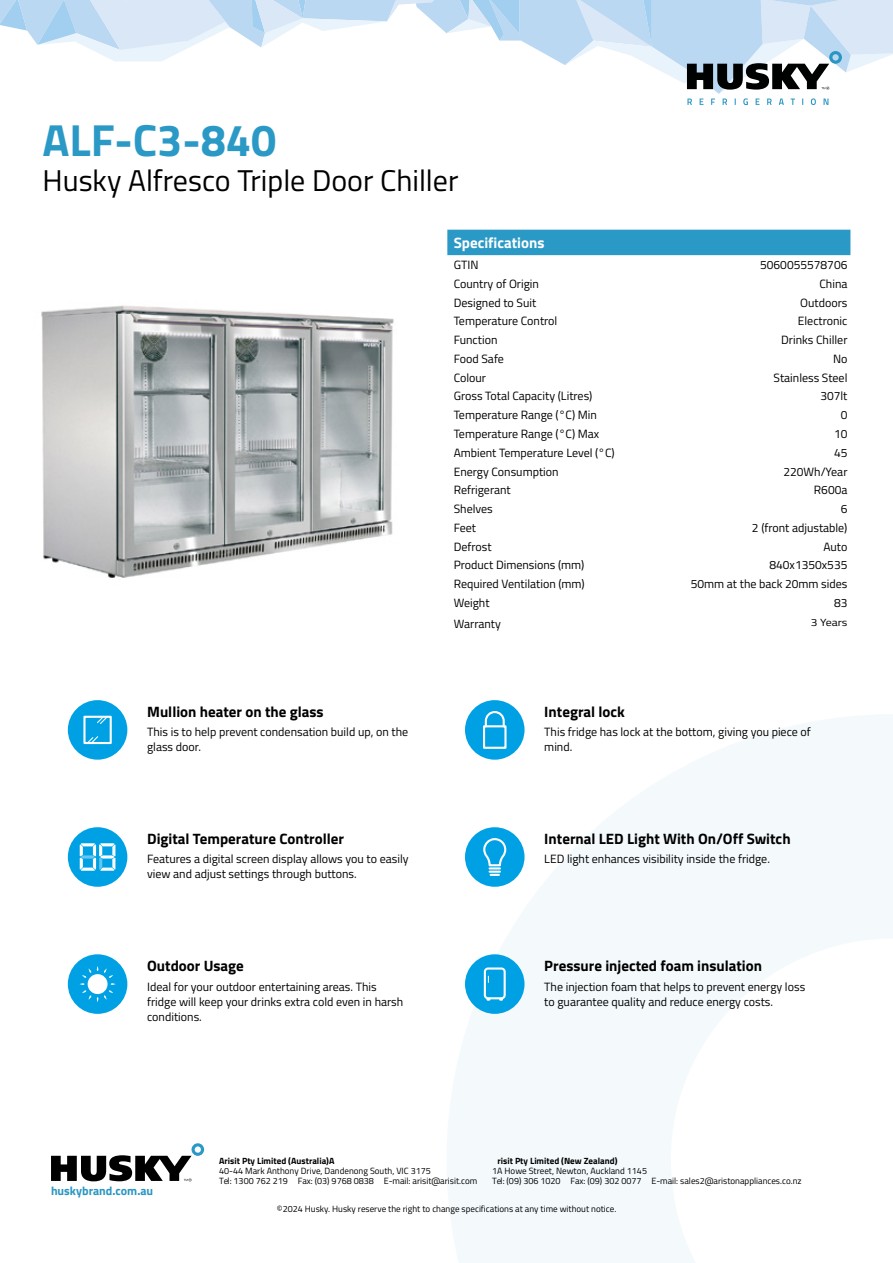
<style>
.page{position:relative;width:893px;height:1263px;background:#fff}
.page>*{position:absolute;margin:0;border:0;box-sizing:border-box;transform-origin:0 0}
.t1{font:700 45px "Titillium Web";color:#2b99c6}
.t2{font:30px "Titillium Web";color:#000}
.t3{font:700 15px "Titillium Web";color:#000}
.t4{font:700 15px "Titillium Web";color:#fff}
.t5{font:12px/15px "Titillium Web";color:#000}
.t6{font:700 12px "Titillium Web";color:#2a96c2}
.t7{font:10.35px "Titillium Web";color:#000;scale:1.16 1}
.t8{font:9px "Titillium Web";color:#000}
.t9{font:700 9px "Titillium Web";color:#000}
</style>
<div class="page">
<svg style="left:447px;top:714px;width:446px;height:549px;fill:#f4fafc"></svg>
<svg style="left:0;top:0;width:893px;height:105px"></svg>
<svg style="left:51px;top:1143px;width:153px;height:38px"></svg>
<img style="left:41px;top:305px;width:353px;height:273px">
<div style="left:447px;top:230px;width:403px;height:25px;background:#2b99c6"></div>
<div style="left:68px;top:700px;width:59px;height:60px;background:#00a1e4;border-radius:50%"></div>
<svg style="left:89px;top:736px;width:10px;height:5px"></svg>
<svg style="left:97px;top:719px;width:9px;height:5px"></svg>
<div style="left:83px;top:716px;width:29px;height:28px;border:2px solid #fff"></div>
<div style="left:465px;top:700px;width:59px;height:60px;background:#00a1e4;border-radius:50%"></div>
<div style="left:483px;top:725px;width:23px;height:24px;border:2px solid #fff"></div>
<svg style="left:484px;top:711px;width:22px;height:17px"></svg>
<div style="left:465px;top:827px;width:59px;height:60px;background:#00a1e4;border-radius:50%"></div>
<svg style="left:483px;top:838px;width:24px;height:38px"></svg>
<div style="left:68px;top:827px;width:59px;height:60px;background:#00a1e4;border-radius:50%"></div>
<svg style="left:80px;top:843px;width:35px;height:28px"></svg>
<div style="left:68px;top:954px;width:59px;height:60px;background:#00a1e4;border-radius:50%"></div>
<div style="left:88px;top:974px;width:20px;height:20px;background:#fff;border-radius:50%"></div>
<svg style="left:80px;top:968px;width:11px;height:32px"></svg>
<svg style="left:104px;top:968px;width:12px;height:32px"></svg>
<div style="left:465px;top:954px;width:59px;height:60px;background:#00a1e4;border-radius:50%"></div>
<div style="left:484px;top:967px;width:22px;height:32px;border:2px solid #fff;border-radius:3px"></div>
<svg style="left:486px;top:998px;width:4px;height:3px"></svg>
<svg style="left:499px;top:998px;width:4px;height:3px"></svg>
<h1 class="t1" style="left:43px;top:106px;width:235px">ALF-C3-840</h1>
<h2 class="t2" style="left:43px;top:159px;width:417px">Husky Alfresco Triple Door Chiller</h2>
<p class="t3" style="left:147px;top:700px;width:178px">Mullion heater on the glass</p>
<p class="t5" style="left:147px;top:724px;width:263px">This is to help prevent condensation build up, on the glass door.</p>
<p class="t3" style="left:147px;top:827px;width:198px">Digital Temperature Controller</p>
<p class="t5" style="left:147px;top:851px;width:263px">Features a digital screen display allows you to easily view and adjust settings through buttons.</p>
<p class="t3" style="left:147px;top:954px;width:98px">Outdoor Usage</p>
<p class="t5" style="left:147px;top:978px;width:258px">Ideal for your outdoor entertaining areas. This fridge will keep your drinks extra cold even in harsh conditions.</p>
<p class="t4" style="left:454px;top:231px;width:92px">Specifications</p>
<p class="t5" style="left:454px;top:257px;width:26px">GTIN</p>
<p class="t5" style="left:760px;top:257px;width:89px">5060055578706</p>
<p class="t5" style="left:454px;top:276px;width:87px">Country of Origin</p>
<p class="t5" style="left:819px;top:276px;width:30px">China</p>
<p class="t5" style="left:454px;top:294px;width:84px">Designed to Suit</p>
<p class="t5" style="left:800px;top:294px;width:49px">Outdoors</p>
<p class="t5" style="left:454px;top:313px;width:105px">Temperature Control</p>
<p class="t5" style="left:798px;top:313px;width:51px">Electronic</p>
<p class="t5" style="left:454px;top:332px;width:45px">Function</p>
<p class="t5" style="left:781px;top:332px;width:68px">Drinks Chiller</p>
<p class="t5" style="left:454px;top:351px;width:52px">Food Safe</p>
<p class="t5" style="left:833px;top:351px;width:16px">No</p>
<p class="t5" style="left:454px;top:369px;width:34px">Colour</p>
<p class="t5" style="left:774px;top:369px;width:75px">Stainless Steel</p>
<p class="t5" style="left:454px;top:388px;width:140px">Gross Total Capacity (Litres)</p>
<p class="t5" style="left:820px;top:388px;width:29px">307lt</p>
<p class="t5" style="left:454px;top:407px;width:145px">Temperature Range (°C) Min</p>
<p class="t5" style="left:841px;top:407px;width:8px">0</p>
<p class="t5" style="left:454px;top:426px;width:147px">Temperature Range (°C) Max</p>
<p class="t5" style="left:834px;top:426px;width:15px">10</p>
<p class="t5" style="left:454px;top:444px;width:162px">Ambient Temperature Level (°C)</p>
<p class="t5" style="left:834px;top:444px;width:15px">45</p>
<p class="t5" style="left:454px;top:463px;width:106px">Energy Consumption</p>
<p class="t5" style="left:783px;top:463px;width:66px">220Wh/Year</p>
<p class="t5" style="left:454px;top:482px;width:59px">Refrigerant</p>
<p class="t5" style="left:814px;top:482px;width:35px">R600a</p>
<p class="t5" style="left:454px;top:501px;width:41px">Shelves</p>
<p class="t5" style="left:841px;top:501px;width:8px">6</p>
<p class="t5" style="left:454px;top:519px;width:24px">Feet</p>
<p class="t5" style="left:752px;top:519px;width:97px">2 (front adjustable)</p>
<p class="t5" style="left:454px;top:538px;width:39px">Defrost</p>
<p class="t5" style="left:823px;top:538px;width:26px">Auto</p>
<p class="t5" style="left:454px;top:557px;width:132px">Product Dimensions (mm)</p>
<p class="t5" style="left:769px;top:557px;width:80px">840x1350x535</p>
<p class="t5" style="left:454px;top:576px;width:132px">Required Ventilation (mm)</p>
<p class="t5" style="left:691px;top:576px;width:158px">50mm at the back 20mm sides</p>
<p class="t5" style="left:454px;top:594px;width:37px">Weight</p>
<p class="t5" style="left:834px;top:594px;width:15px">83</p>
<p class="t5" style="left:454px;top:615px;width:49px">Warranty</p>
<p class="t7" style="left:811px;top:615px;width:33px">3 Years</p>
<p class="t3" style="left:544px;top:700px;width:82px">Integral lock</p>
<p class="t5" style="left:544px;top:724px;width:268px">This fridge has lock at the bottom, giving you piece of mind.</p>
<p class="t3" style="left:544px;top:827px;width:248px">Internal LED Light With On/Off Switch</p>
<p class="t5" style="left:544px;top:851px;width:227px">LED light enhances visibility inside the fridge.</p>
<p class="t3" style="left:544px;top:954px;width:219px">Pressure injected foam insulation</p>
<p class="t5" style="left:544px;top:978px;width:262px">The injection foam that helps to prevent energy loss to guarantee quality and reduce energy costs.</p>
<p class="t6" style="left:51px;top:1182px;width:104px">huskybrand.com.au</p>
<p class="t9" style="left:219px;top:1154px;width:117px">Arisit Pty Limited (Australia)A</p>
<p class="t9" style="left:497px;top:1154px;width:122px">risit Pty Limited (New Zealand)</p>
<p class="t8" style="left:219px;top:1174px;width:260px">Tel: 1300 762 219 Fax: (03) 9768 0838 E-mail: arisit@arisit.com</p>
<p class="t8" style="left:492px;top:1174px;width:311px">Tel: (09) 306 1020 Fax: (09) 302 0077 E-mail: sales2@aristonappliances.co.nz</p>
<p class="t8" style="left:219px;top:1164px;width:213px">40-44 Mark Anthony Drive, Dandenong South, VIC 3175</p>
<p class="t8" style="left:492px;top:1164px;width:156px">1A Howe Street, Newton, Auckland 1145</p>
<p class="t8" style="left:277px;top:1202px;width:341px">©2024 Husky. Husky reserve the right to change specifications at any time without notice.</p>
</div>
